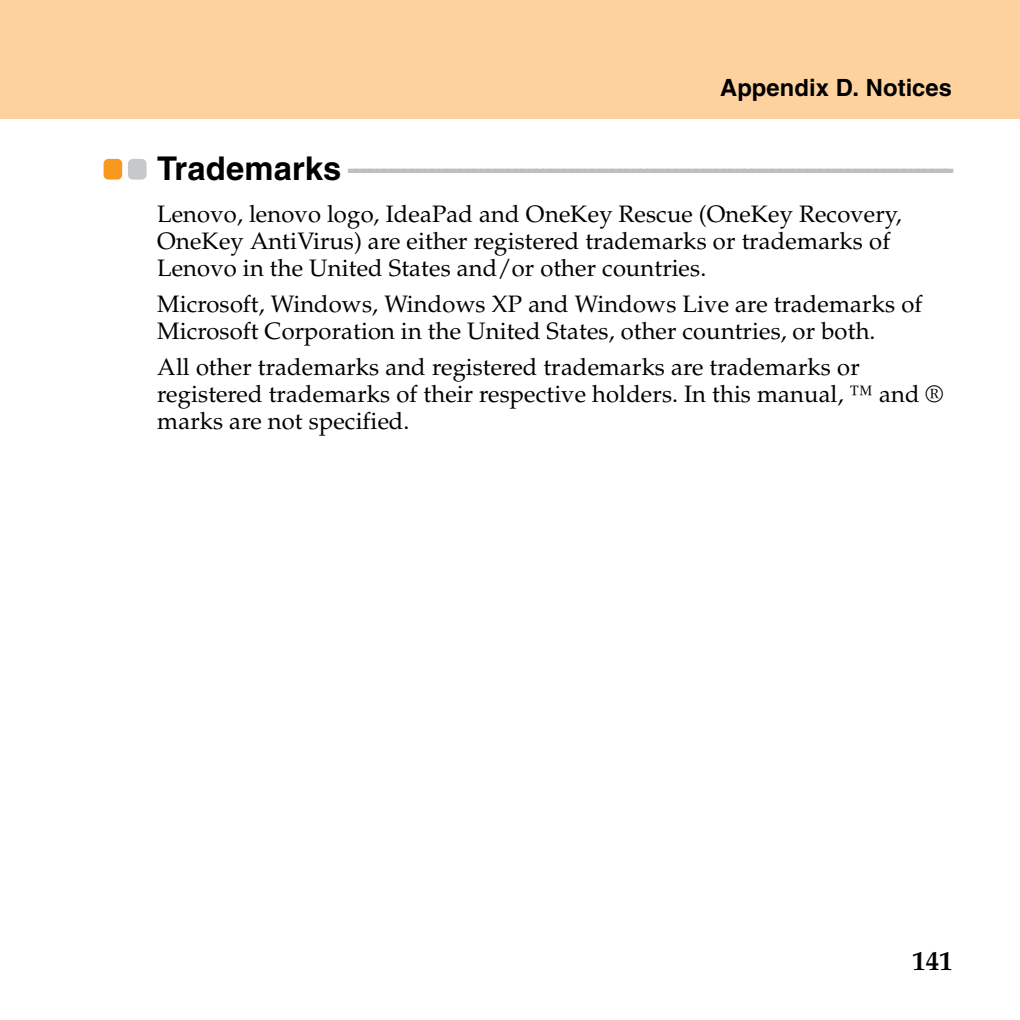
<style>
.page{position:relative;width:1020px;height:1020px;background:#fff}
.page>*{position:absolute;margin:0;border:0;box-sizing:border-box;transform-origin:0 0}
.t1{font:700 32.7px "Helvetica";letter-spacing:.005em;color:#bfbfbf}
.t2{font:700 27px "Palatino";color:#000}
.t3{font:23.7px/27px "Palatino";letter-spacing:.005em;color:#000}
.t4{font:700 23.7px "Helvetica";letter-spacing:.005em;color:#000}
.s1{color:#000}
</style>
<div class="page">
<div style="left:0;top:0;width:1020px;height:119px;background:#fed29f"></div>
<div style="left:104px;top:159px;width:18px;height:21px;background:#f8981d;border-radius:5px"></div>
<div style="left:128px;top:159px;width:19px;height:21px;background:#c6c8ca;border-radius:5px"></div>
<p class="t4" style="left:720px;top:79px;width:234px">Appendix D. Notices</p>
<h1 class="t1" style="left:157px;top:156px;width:799px"><span class="s1">Trademarks</span> ---------------------------------------------------------------------------------------</h1>
<p class="t3" style="left:157px;top:203px;width:746px">Lenovo, lenovo logo, IdeaPad and OneKey Rescue (OneKey Recovery,<br>OneKey AntiVirus) are either registered trademarks or trademarks of<br>Lenovo in the United States and/or other countries.</p>
<p class="t3" style="left:157px;top:293px;width:766px">Microsoft, Windows, Windows XP and Windows Live are trademarks of<br>Microsoft Corporation in the United States, other countries, or both.</p>
<p class="t3" style="left:157px;top:356px;width:787px">All other trademarks and registered trademarks are trademarks or registered trademarks of their respective holders. In this manual, ™ and ® marks are not specified.</p>
<p class="t2" style="left:912px;top:950px;width:42px">141</p>
</div>
